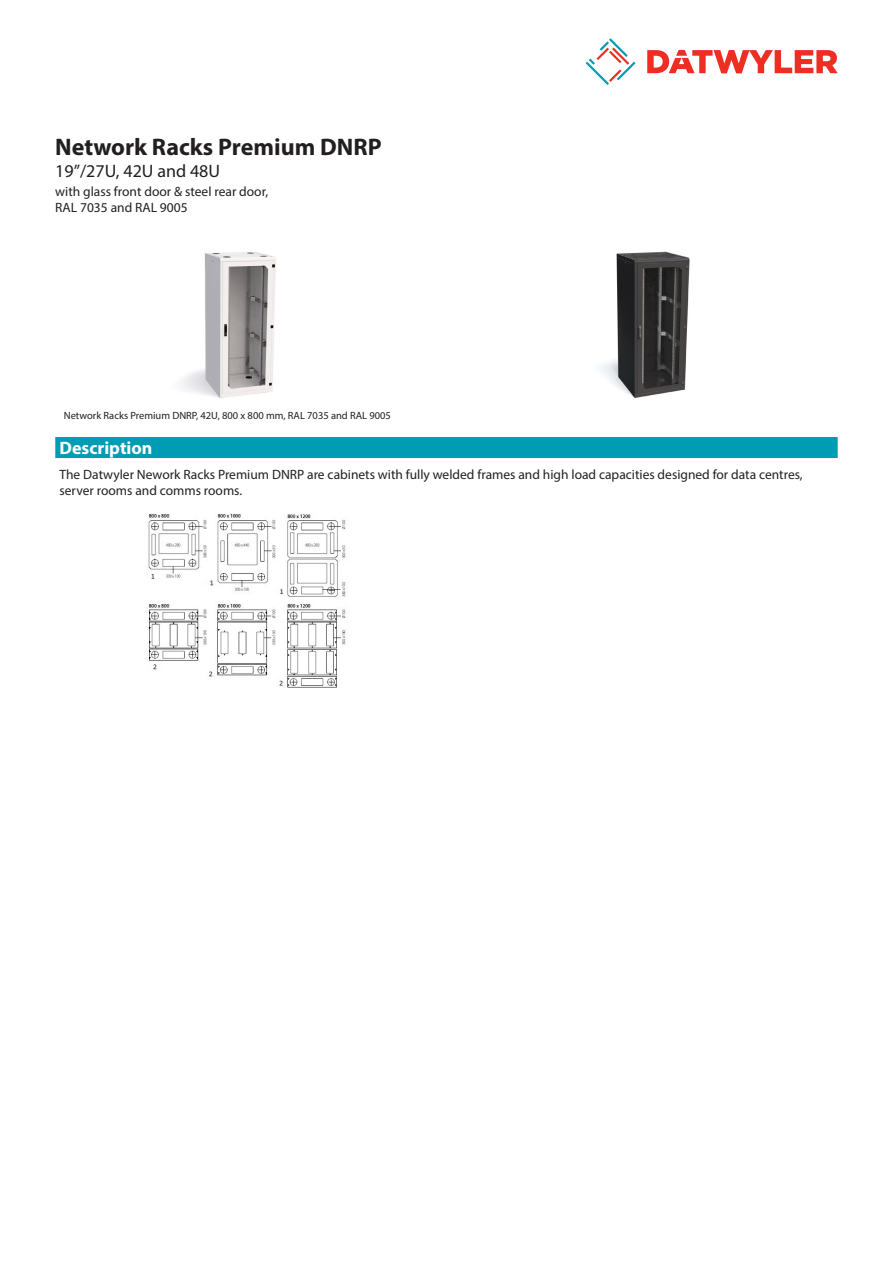
<style>
.page{position:relative;width:893px;height:1263px;background:#fff}
.page>*{position:absolute;margin:0;border:0;box-sizing:border-box;transform-origin:0 0}
.Product_Head{font:700 24px "Myriad Pro";color:#231f20}
.SubHead{font:18px "Myriad Pro";color:#231f20}
.Standard_Head_Proper{font:700 18px "Myriad Pro";color:#fff}
.Standard_text{font:13.5px/16.2px "Myriad Pro";color:#231f20}
.imagetext{font:10.5px "Myriad Pro";color:#231f20}
</style>
<div class="page">
<svg style="left:586px;top:38px;width:49px;height:47px"></svg>
<svg style="left:647px;top:50px;width:191px;height:23px"></svg>
<img style="left:181px;top:252px;width:95px;height:146px">
<img style="left:600px;top:251px;width:90px;height:147px">
<div style="left:55px;top:437px;width:783px;height:21px;background:#009cb3"></div>
<img style="left:148px;top:513px;width:198px;height:175px">
<p class="Product_Head" style="left:55px;top:131px;width:328px">Network Racks Premium DNRP</p>
<p class="SubHead" style="left:55px;top:160px;width:166px">19”/27U, 42U and 48U</p>
<p class="Standard_text" style="left:55px;top:183px;width:214px">with glass front door &amp; steel rear door,<br>RAL 7035 and RAL 9005</p>
<p class="imagetext" style="left:64px;top:409px;width:329px">Network Racks Premium DNRP, 42U, 800 x 800 mm, RAL 7035 and RAL 9005</p>
<p class="Standard_Head_Proper" style="left:60px;top:436px;width:94px">Description</p>
<p class="Standard_text" style="left:60px;top:466px;width:745px">The Datwyler Nework Racks Premium DNRP are cabinets with fully welded frames and high load capacities designed for data centres, server rooms and comms rooms.</p>
</div>
